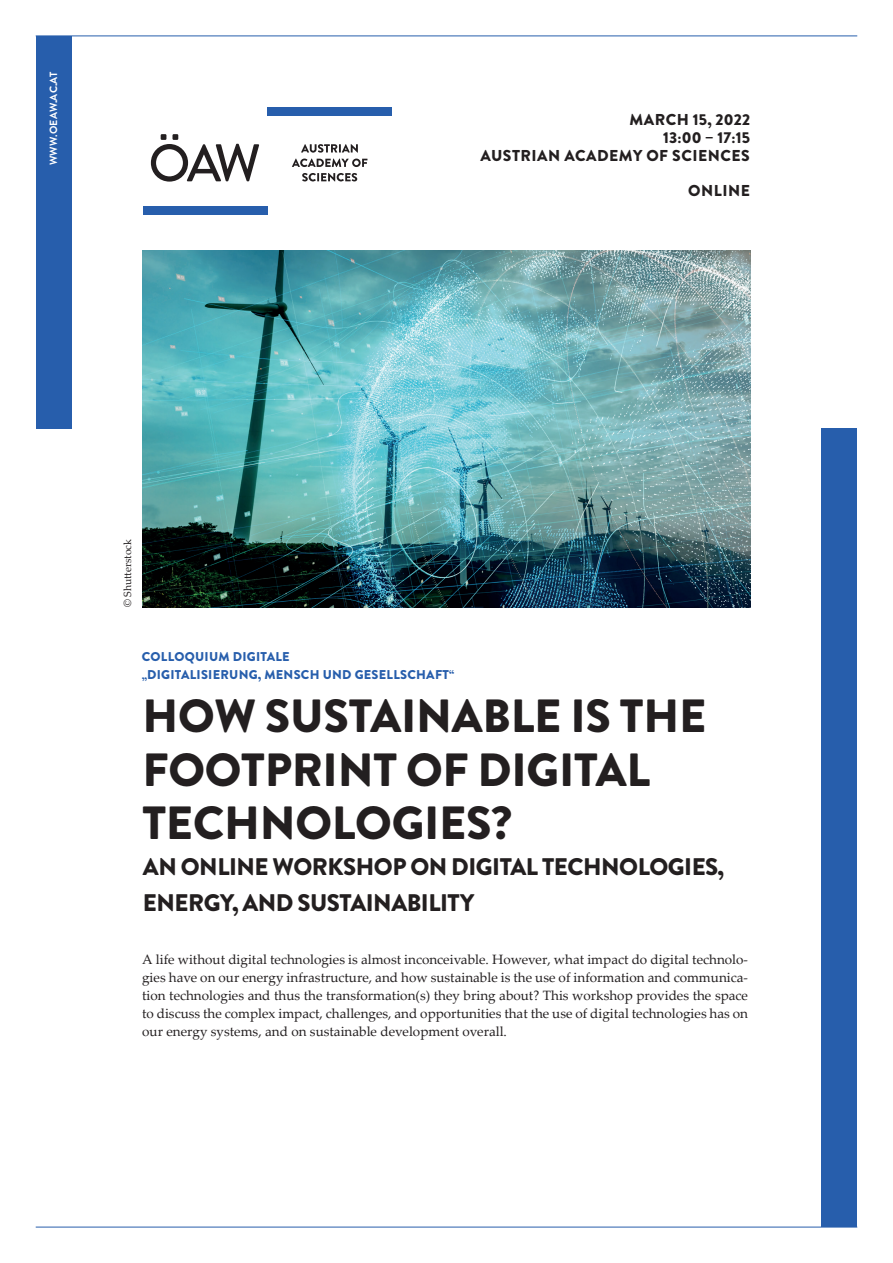
<style>
.page{position:relative;width:893px;height:1263px;background:#fff}
.page>*{position:absolute;margin:0;border:0;box-sizing:border-box;transform-origin:0 0}
.t1{font:900 46.5px/53.6px "Brandon Grotesque";letter-spacing:-.005em;color:#231f20}
.t2{font:900 24px/35.7px "Brandon Grotesque";letter-spacing:-.02em;color:#231f20}
.t3{font:900 15.75px/17.9px "Brandon Grotesque";letter-spacing:.03em;color:#231f20;text-align:right}
.t4{font:13.5px/17.9px "Palatino Linotype";color:#231f20;text-align:justify}
.t5{font:900 12.75px/17.9px "Brandon Grotesque";letter-spacing:.02em;color:#275eac}
.t6{font:700 10.5px "Brandon Grotesque";letter-spacing:.02em;color:#fff}
.t7{font:10.5px "Palatino Linotype";color:#231f20}
</style>
<div class="page">
<img style="left:143px;top:250px;width:607px;height:357px">
<div style="left:143px;top:206px;width:124px;height:8px;background:#275eac"></div>
<div style="left:267px;top:107px;width:125px;height:8px;background:#275eac"></div>
<svg style="left:151px;top:134px;width:108px;height:48px"></svg>
<svg style="left:301px;top:144px;width:57px;height:9px"></svg>
<svg style="left:292px;top:159px;width:75px;height:8px"></svg>
<svg style="left:302px;top:173px;width:55px;height:8px"></svg>
<div style="left:36px;top:36px;width:35px;height:393px;background:#275eac"></div>
<div style="left:821px;top:429px;width:36px;height:798px;background:#275eac"></div>
<hr style="left:36px;top:36px;width:821px;height:1px;background:#275eac">
<hr style="left:36px;top:1227px;width:821px;height:1px;background:#275eac">
<p class="t6" style="left:46px;top:165px;width:95px;rotate:-90deg">WWW.OEAW.AC.AT</p>
<p class="t3" style="left:480px;top:111px;width:271px">MARCH 15, 2022<br>13:00 – 17:15<br>AUSTRIAN ACADEMY OF SCIENCES</p>
<p class="t3" style="left:688px;top:182px;width:63px">ONLINE</p>
<p class="t7" style="left:120px;top:607px;width:70px;rotate:-90deg">© Shutterstock</p>
<p class="t5" style="left:142px;top:648px;width:314px">COLLOQUIUM DIGITALE<br>„DIGITALISIERUNG, MENSCH UND GESELLSCHAFT“</p>
<h1 class="t1" style="left:142px;top:690px;width:565px">HOW SUSTAINABLE IS THE<br>FOOTPRINT OF DIGITAL<br>TECHNOLOGIES?</h1>
<h2 class="t2" style="left:143px;top:849px;width:583px">AN ONLINE WORKSHOP ON DIGITAL TECHNOLOGIES,<br>ENERGY, AND SUSTAINABILITY</h2>
<p class="t4" style="left:142px;top:950px;width:607px">A life without digital technologies is almost inconceivable. However, what impact do digital technolo&shy;gies have on our energy infrastructure, and how sustainable is the use of information and communica&shy;tion technologies and thus the transformation(s) they bring about? This workshop provides the space to discuss the complex impact, challenges, and opportunities that the use of digital technologies has on our energy systems, and on sustainable development overall.</p>
</div>
